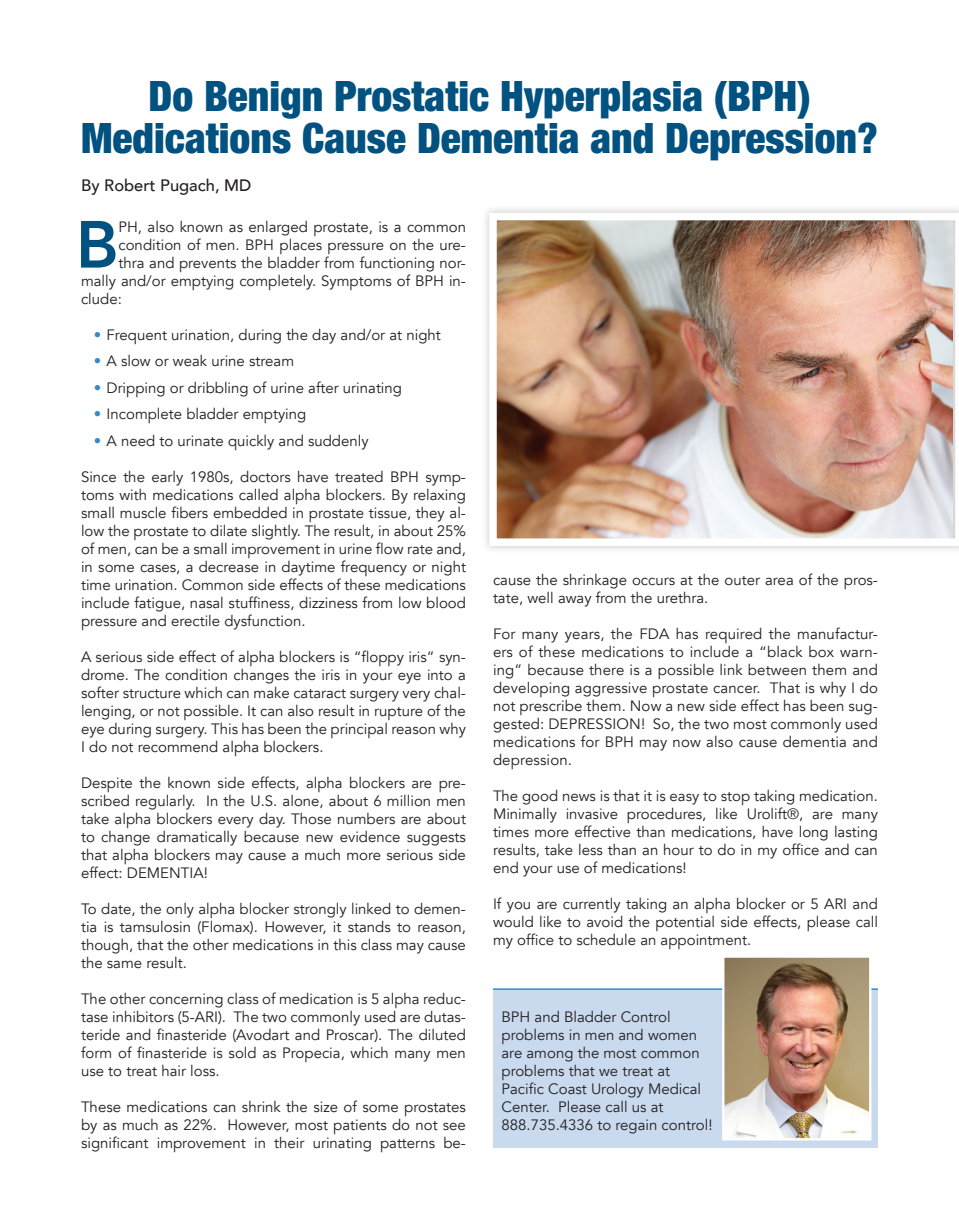
<style>
.page{position:relative;width:959px;height:1229px;background:#fff}
.page>*{position:absolute;margin:0;border:0;box-sizing:border-box;transform-origin:0 0}
.t1{font:800 65.85px "Avenir";color:#015181}
.t2{font:900 condensed 42px/42px "Helvetica Neue LT Std";color:#015181;text-align:center}
.t3{font:500 16.5px "Avenir";color:#231f20}
.t4{font:15px/18px "Avenir";color:#231f20;text-align:justify}
.s1{font-family:"Helvetica Neue LT Std";font-stretch:condensed;color:#348bcb}
</style>
<div class="page">
<div style="left:481px;top:204px;width:477px;height:350px;background:#231f20;opacity:.25"></div>
<img style="left:489px;top:213px;width:469px;height:333px">
<div style="left:493px;top:989px;width:385px;height:159px;background:#c9daef"></div>
<hr style="left:493px;top:988px;width:385px;height:1px;background:#348bcb">
<img style="left:725px;top:958px;width:143px;height:179px">
<div style="left:722px;top:955px;width:149px;height:185px;border:2px solid #fff"></div>
<p class="t2" style="left:81px;top:74px;width:798px">Do Benign Prostatic Hyperplasia (BPH)<br>Medications Cause Dementia and Depression?</p>
<p class="t3" style="left:81px;top:171px;width:172px">By Robert Pugach, MD</p>
<p class="t1" style="left:76px;top:193px;width:44px">B</p>
<p class="t4" style="left:118px;top:218px;width:349px">PH, also known as enlarged prostate, is a common</p>
<p class="t4" style="left:118px;top:236px;width:349px">condition of men. BPH places pressure on the ure-</p>
<p class="t4" style="left:118px;top:254px;width:349px">thra and prevents the bladder from functioning nor-</p>
<p class="t4" style="left:81px;top:272px;width:386px">mally and/or emptying completely. Symptoms of BPH in-</p>
<p class="t4" style="left:81px;top:290px;width:42px">clude:</p>
<p class="t4" style="left:94px;top:326px;width:348px"><span class="s1">•</span> Frequent urination, during the day and/or at night</p>
<p class="t4" style="left:94px;top:352px;width:202px"><span class="s1">•</span> A slow or weak urine stream</p>
<p class="t4" style="left:94px;top:379px;width:310px"><span class="s1">•</span> Dripping or dribbling of urine after urinating</p>
<p class="t4" style="left:94px;top:405px;width:214px"><span class="s1">•</span> Incomplete bladder emptying</p>
<p class="t4" style="left:94px;top:432px;width:276px"><span class="s1">•</span> A need to urinate quickly and suddenly</p>
<p class="t4" style="left:81px;top:468px;width:386px">Since the early 1980s, doctors have treated BPH symp&shy;toms with medications called alpha blockers. By relaxing small muscle fibers embedded in prostate tissue, they al&shy;low the prostate to dilate slightly. The result, in about 25% of men, can be a small improvement in urine flow rate and, in some cases, a decrease in daytime frequency or night time urination. Common side effects of these medications include fatigue, nasal stuffiness, dizziness from low blood pressure and erectile dysfunction.</p>
<p class="t4" style="left:81px;top:648px;width:386px">A serious side effect of alpha blockers is “floppy iris” syn&shy;drome. The condition changes the iris in your eye into a softer structure which can make cataract surgery very chal&shy;lenging, or not possible. It can also result in rupture of the eye during surgery. This has been the principal reason why I do not recommend alpha blockers.</p>
<p class="t4" style="left:81px;top:774px;width:386px">Despite the known side effects, alpha blockers are pre&shy;scribed regularly. In the U.S. alone, about 6 million men take alpha blockers every day. Those numbers are about to change dramatically because new evidence suggests that alpha blockers may cause a much more serious side effect: DEMENTIA!</p>
<p class="t4" style="left:81px;top:900px;width:386px">To date, the only alpha blocker strongly linked to demen&shy;tia is tamsulosin (Flomax). However, it stands to reason, though, that the other medications in this class may cause the same result.</p>
<p class="t4" style="left:81px;top:990px;width:386px">The other concerning class of medication is 5 alpha reduc&shy;tase inhibitors (5-ARI). The two commonly used are dutas&shy;teride and finasteride (Avodart and Proscar). The diluted form of finasteride is sold as Propecia, which many men use to treat hair loss.</p>
<p class="t4" style="left:81px;top:1098px;width:386px">These medications can shrink the size of some prostates by as much as 22%. However, most patients do not see significant improvement in their urinating patterns be-</p>
<p class="t4" style="left:493px;top:571px;width:386px">cause the shrinkage occurs at the outer area of the pros&shy;tate, well away from the urethra.</p>
<p class="t4" style="left:493px;top:625px;width:386px">For many years, the FDA has required the manufactur&shy;ers of these medications to include a “black box warn&shy;ing” because there is a possible link between them and developing aggressive prostate cancer. That is why I do not prescribe them. Now a new side effect has been sug&shy;gested: DEPRESSION! So, the two most commonly used medications for BPH may now also cause dementia and depression.</p>
<p class="t4" style="left:493px;top:787px;width:386px">The good news is that it is easy to stop taking medication.<br>Minimally invasive procedures, like Urolift®, are many times more effective than medications, have long lasting results, take less than an hour to do in my office and can end your use of medications!</p>
<p class="t4" style="left:493px;top:895px;width:386px">If you are currently taking an alpha blocker or 5 ARI and would like to avoid the potential side effects, please call my office to schedule an appointment.</p>
<p class="t4" style="left:501px;top:1008px;width:212px;text-align:left">BPH and Bladder Control problems in men and women are among the most common problems that we treat at<br>Pacific Coast Urology Medical<br>Center. Please call us at<br>888.735.4336 to regain control!</p>
</div>
